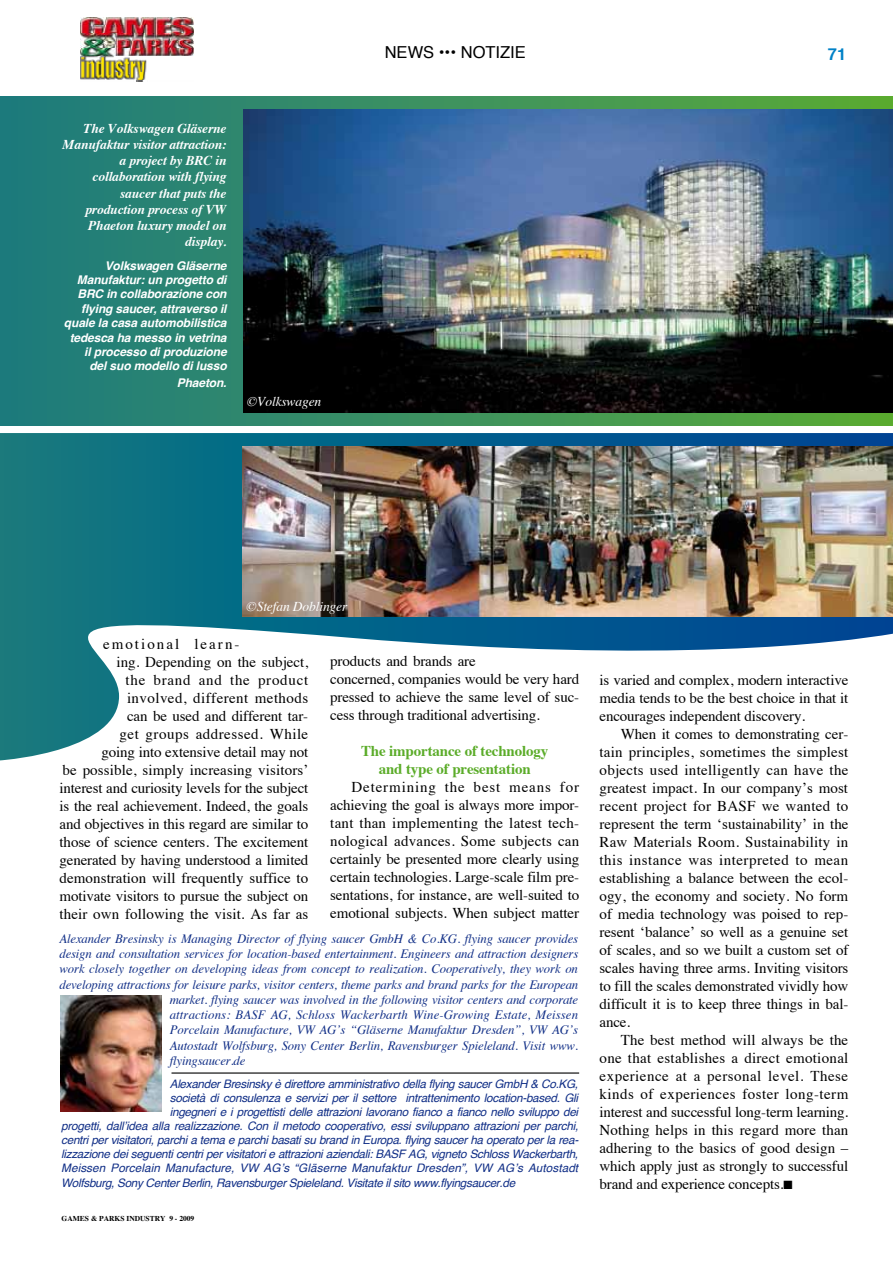
<style>
.page{position:relative;width:893px;height:1263px;background:#fff}
.page>*{position:absolute;margin:0;border:0;box-sizing:border-box;transform-origin:0 0}
.t1{font:16.5px "Helvetica";color:#000}
.t2{font:700 16.5px "Helvetica";color:#0081c7}
.t3{font:15px/18px "Times";letter-spacing:-.01em;color:#000;text-align:justify}
.t4{font:15px "Times";letter-spacing:.03em;color:#000}
.t5{font:700 15px/18px "Times";letter-spacing:-.01em;color:#5bac29;text-align:center}
.t6{font:15px "Times";letter-spacing:.01em;color:#000}
.t7{font:15px "Times";letter-spacing:.05em;color:#000}
.t8{font:15px "Times";letter-spacing:.135em;color:#000}
.t9{font:italic 700 13.5px/16.2px "Times";letter-spacing:-.01em;color:#fff;text-align:right}
.t10{font:italic 13.5px "Times";letter-spacing:-.01em;color:#fff}
.t11{font:italic 12.75px "Times";letter-spacing:-.01em;color:#112f87}
.t12{font:italic 12.75px "Times";letter-spacing:.01em;color:#112f87}
.t13{font:italic 700 12px/14.4px "Helvetica";letter-spacing:-.01em;color:#fff;text-align:right}
.t14{font:italic 11.7px "Helvetica";letter-spacing:-.025em;color:#112f87}
.t15{font:italic 11.7px "Helvetica";letter-spacing:.01em;color:#112f87}
.t16{font:700 7.5px "Times";color:#000}
</style>
<div class="page">
<svg style="left:0;top:433px;width:893px;height:327px"></svg>
<div style="left:0;top:97px;width:893px;height:329px;background:linear-gradient(to right,#1e7a81,#5bab36)"></div>
<img style="left:60px;top:996px;width:101px;height:116px">
<hr style="left:171px;top:1072px;width:408px;height:1px;background:#000">
<img style="left:243px;top:109px;width:650px;height:303px">
<img style="left:242px;top:446px;width:651px;height:171px">
<hr style="left:247px;top:407px;width:74px;height:1px;background:#000">
<img style="left:81px;top:17px;width:113px;height:65px">
<p class="t9" style="left:63px;top:119px;width:166px">The Volkswagen Gläserne<br>Manufaktur visitor attraction: a project by BRC in collaboration with flying saucer that puts the production process of VW<br>Phaeton luxury model on display.</p>
<p class="t13" style="left:64px;top:258px;width:164px">Volkswagen Gläserne<br>Manufaktur: un progetto di<br>BRC in collaborazione con flying saucer, attraverso il quale la casa automobilistica tedesca ha messo in vetrina il processo di produzione<br>del suo modello di lusso</p>
<p class="t13" style="left:177px;top:375px;width:51px">Phaeton.</p>
<p class="t10" style="left:247px;top:390px;width:76px">©Volkswagen</p>
<p class="t1" style="left:385px;top:40px;width:143px">NEWS ••• NOTIZIE</p>
<p class="t2" style="left:828px;top:40px;width:20px">71</p>
<p class="t10" style="left:247px;top:594px;width:102px">©Stefan Doblinger</p>
<p class="t8" style="left:103px;top:630px;width:138px">emotional learn-</p>
<p class="t3" style="left:117px;top:652px;width:193px">ing. Depending on the subject,</p>
<p class="t7" style="left:126px;top:666px;width:184px">the brand and the product</p>
<p class="t4" style="left:127px;top:684px;width:183px">involved, different methods</p>
<p class="t3" style="left:127px;top:706px;width:183px">can be used and different tar-</p>
<p class="t4" style="left:120px;top:720px;width:190px">get groups addressed. While</p>
<p class="t3" style="left:102px;top:742px;width:208px">going into extensive detail may not</p>
<p class="t6" style="left:63px;top:756px;width:247px">be possible, simply increasing visitors’</p>
<p class="t3" style="left:60px;top:778px;width:250px">interest and curiosity levels for the subject</p>
<p class="t3" style="left:60px;top:796px;width:250px">is the real achievement. Indeed, the goals</p>
<p class="t3" style="left:60px;top:814px;width:250px">and objectives in this regard are similar to</p>
<p class="t3" style="left:60px;top:832px;width:250px">those of science centers. The excitement</p>
<p class="t3" style="left:60px;top:850px;width:250px">generated by having understood a limited</p>
<p class="t3" style="left:60px;top:868px;width:250px">demonstration will frequently suffice to</p>
<p class="t3" style="left:60px;top:886px;width:250px">motivate visitors to pursue the subject on</p>
<p class="t3" style="left:60px;top:904px;width:250px">their own following the visit. As far as</p>
<p class="t3" style="left:330px;top:651px;width:250px;text-align:left">products and brands are<br>concerned, companies would be very hard pressed to achieve the same level of suc&shy;cess through traditional advertising.</p>
<p class="t5" style="left:361px;top:740px;width:189px">The importance of technology and type of presentation</p>
<p class="t3" style="left:330px;top:777px;width:251px;text-indent:21px">Determining the best means for achieving the goal is always more impor&shy;tant than implementing the latest tech&shy;nological advances. Some subjects can certainly be presented more clearly using certain technologies. Large-scale film pre&shy;sentations, for instance, are well-suited to emotional subjects. When subject matter</p>
<p class="t11" style="left:60px;top:927px;width:520px">Alexander Bresinsky is Managing Director of flying saucer GmbH &amp; Co.KG. flying saucer provides</p>
<p class="t11" style="left:60px;top:942px;width:520px">design and consultation services for location-based entertainment. Engineers and attraction designers</p>
<p class="t11" style="left:60px;top:958px;width:520px">work closely together on developing ideas from concept to realization. Cooperatively, they work on</p>
<p class="t11" style="left:60px;top:973px;width:520px">developing attractions for leisure parks, visitor centers, theme parks and brand parks for the European</p>
<p class="t11" style="left:170px;top:988px;width:410px">market. flying saucer was involved in the following visitor centers and corporate</p>
<p class="t12" style="left:170px;top:1004px;width:410px">attractions: BASF AG, Schloss Wackerbarth Wine-Growing Estate, Meissen</p>
<p class="t11" style="left:170px;top:1019px;width:410px">Porcelain Manufacture, VW AG’s “Gläserne Manufaktur Dresden”, VW AG’s</p>
<p class="t11" style="left:170px;top:1034px;width:410px">Autostadt Wolfsburg, Sony Center Berlin, Ravensburger Spieleland. Visit www.</p>
<p class="t11" style="left:170px;top:1050px;width:77px">flyingsaucer.de</p>
<p class="t14" style="left:170px;top:1074px;width:410px">Alexander Bresinsky è direttore amministrativo della flying saucer GmbH &amp; Co.KG,</p>
<p class="t14" style="left:170px;top:1088px;width:410px">società di consulenza e servizi per il settore intrattenimento location-based. Gli</p>
<p class="t14" style="left:170px;top:1102px;width:410px">ingegneri e i progettisti delle attrazioni lavorano fianco a fianco nello sviluppo dei</p>
<p class="t14" style="left:61px;top:1117px;width:519px">progetti, dall’idea alla realizzazione. Con il metodo cooperativo, essi sviluppano attrazioni per parchi,</p>
<p class="t14" style="left:61px;top:1131px;width:519px">centri per visitatori, parchi a tema e parchi basati su brand in Europa. flying saucer ha operato per la rea-</p>
<p class="t14" style="left:61px;top:1145px;width:518px">lizzazione dei seguenti centri per visitatori e attrazioni aziendali: BASF AG, vigneto Schloss Wackerbarth,</p>
<p class="t15" style="left:61px;top:1159px;width:518px">Meissen Porcelain Manufacture, VW AG’s “Gläserne Manufaktur Dresden”, VW AG’s Autostadt</p>
<p class="t14" style="left:61px;top:1173px;width:455px">Wolfsburg, Sony Center Berlin, Ravensburger Spieleland. Visitate il sito www.flyingsaucer.de</p>
<p class="t16" style="left:62px;top:1211px;width:134px">GAMES &amp; PARKS INDUSTRY 9 - 2009</p>
<p class="t3" style="left:600px;top:669px;width:250px">is varied and complex, modern interactive media tends to be the best choice in that it encourages independent discovery.</p>
<p class="t3" style="left:600px;top:723px;width:250px;text-indent:21px">When it comes to demonstrating cer&shy;tain principles, sometimes the simplest objects used intelligently can have the greatest impact. In our company’s most recent project for BASF we wanted to represent the term ‘sustainability’ in the Raw Materials Room. Sustainability in this instance was interpreted to mean establishing a balance between the ecol&shy;ogy, the economy and society. No form of media technology was poised to rep&shy;resent ‘balance’ so well as a genuine set of scales, and so we built a custom set of scales having three arms. Inviting visitors to fill the scales demonstrated vividly how difficult it is to keep three things in bal&shy;ance.</p>
<p class="t3" style="left:600px;top:1029px;width:250px;text-indent:21px">The best method will always be the one that establishes a direct emotional experience at a personal level. These kinds of experiences foster long-term interest and successful long-term learning.<br>Nothing helps in this regard more than adhering to the basics of good design – which apply just as strongly to successful brand and experience concepts.■</p>
</div>
